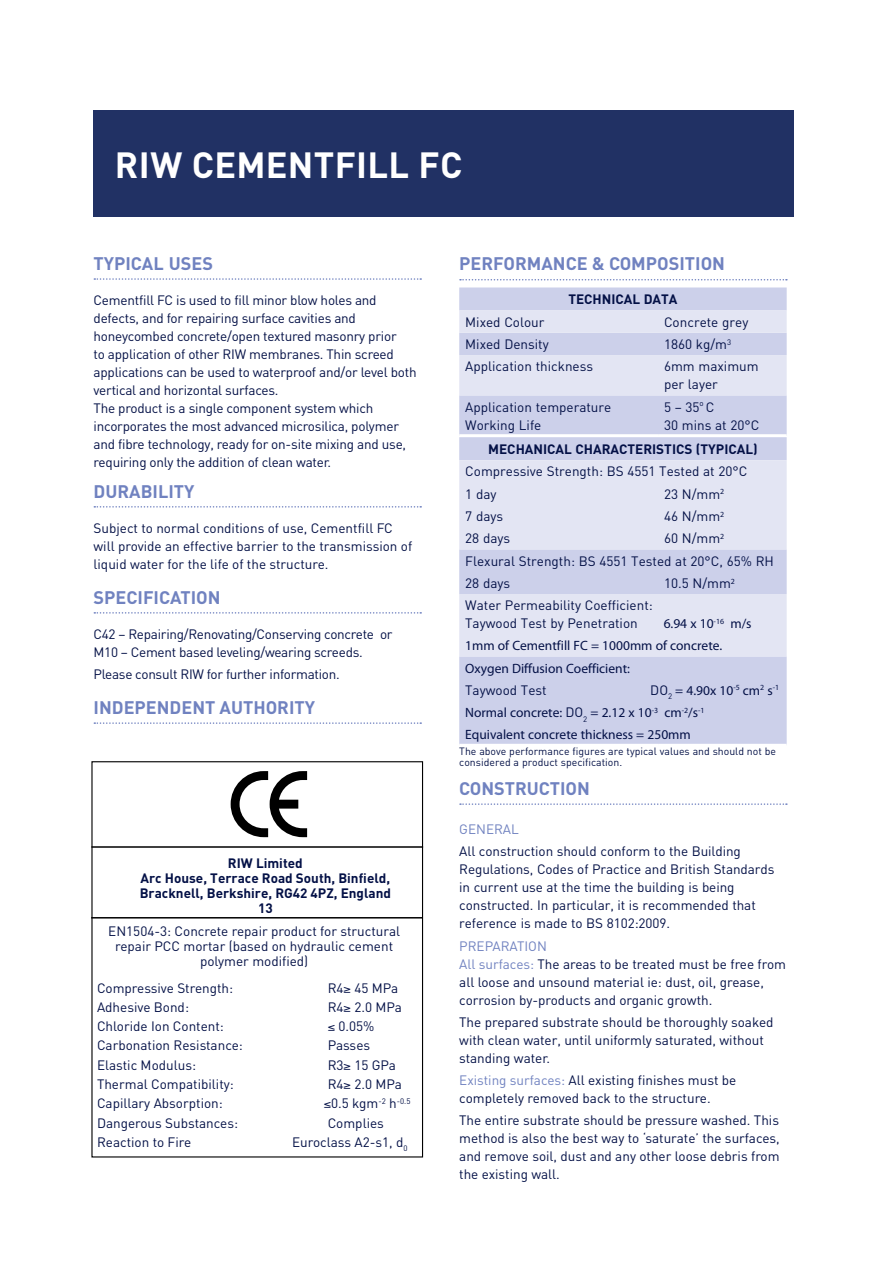
<style>
.page{position:relative;width:893px;height:1263px;background:#fff}
.page>*{position:absolute;margin:0;border:0;box-sizing:border-box;transform-origin:0 0}
.t1{font:700 36px "DIN";letter-spacing:.005em;color:#fff}
.t2{font:700 18px "DIN";color:#7082c0}
.t3{font:13.5px/18px "DIN";color:#031046}
.t4{font:13.5px/22.2px "Myriad Pro";color:#031046}
.t5{font:700 13.5px/15px "DIN";color:#031046;text-align:center}
.t6{font:13.5px/18px "DIN";letter-spacing:-.02em;color:#031046}
.t7{font:13.5px "DIN";color:#7082c0}
.t8{font:10.5px/10.5px "DIN";color:#031046}
.s1{font-family:"DIN"}
.s2{color:#7082c0}
</style>
<div class="page">
<div style="left:94px;top:111px;width:700px;height:106px;background:#213164"></div>
<svg style="left:94px;top:278px;width:327px;height:2px"></svg>
<svg style="left:94px;top:506px;width:327px;height:2px"></svg>
<svg style="left:94px;top:612px;width:327px;height:2px"></svg>
<svg style="left:94px;top:722px;width:327px;height:2px"></svg>
<svg style="left:460px;top:279px;width:327px;height:1px"></svg>
<svg style="left:460px;top:803px;width:327px;height:2px"></svg>
<div style="left:459px;top:287px;width:328px;height:147px;background:#ccd0ea"></div>
<svg style="left:459px;top:310px;width:328px;height:85px"></svg>
<div style="left:459px;top:437px;width:328px;height:307px;background:#ccd0ea"></div>
<svg style="left:459px;top:460px;width:328px;height:196px;fill:#e3e5f3"></svg>
<svg style="left:231px;top:771px;width:76px;height:66px"></svg>
<div style="left:91px;top:761px;width:332px;height:396px;border:1px solid #000"></div>
<hr style="left:91px;top:917px;width:332px;height:1px;background:#000">
<hr style="left:91px;top:846px;width:332px;height:2px;background:#000">
<h1 class="t1" style="left:115px;top:141px;width:349px">RIW CEMENTFILL FC</h1>
<h2 class="t2" style="left:94px;top:251px;width:121px">TYPICAL USES</h2>
<p class="t3" style="left:94px;top:291px;width:325px">Cementfill FC is used to fill minor blow holes and defects, and for repairing surface cavities and honeycombed concrete/open textured masonry prior<br>to application of other RIW membranes. Thin screed applications can be used to waterproof and/or level both vertical and horizontal surfaces.<br>The product is a single component system which incorporates the most advanced microsilica, polymer and fibre technology, ready for on-site mixing and use, requiring only the addition of clean water.</p>
<h2 class="t2" style="left:94px;top:479px;width:102px">DURABILITY</h2>
<p class="t3" style="left:94px;top:519px;width:320px">Subject to normal conditions of use, Cementfill FC will provide an effective barrier to the transmission of liquid water for the life of the structure.</p>
<h2 class="t2" style="left:94px;top:585px;width:129px">SPECIFICATION</h2>
<p class="t6" style="left:94px;top:625px;width:300px">C42 – Repairing/Renovating/Conserving concrete or<br>M10 – Cement based leveling/wearing screeds.</p>
<p class="t6" style="left:94px;top:665px;width:248px">Please consult RIW for further information.</p>
<h2 class="t2" style="left:94px;top:695px;width:223px">INDEPENDENT AUTHORITY</h2>
<p class="t5" style="left:140px;top:855px;width:253px">RIW Limited<br>Arc House, Terrace Road South, Binfield,<br>Bracknell, Berkshire, RG42 4PZ, England<br>13</p>
<p class="t3" style="left:108px;top:924px;width:293px;line-height:15px;text-align:center">EN1504-3: Concrete repair product for structural repair PCC mortar (based on hydraulic cement polymer modified)</p>
<p class="t3" style="left:97px;top:979px;width:138px">Compressive Strength:</p>
<p class="t3" style="left:328px;top:979px;width:72px">R4≥ 45 MPa</p>
<p class="t3" style="left:97px;top:998px;width:94px">Adhesive Bond:</p>
<p class="t3" style="left:328px;top:998px;width:76px">R4≥ 2.0 MPa</p>
<p class="t3" style="left:97px;top:1017px;width:128px">Chloride Ion Content:</p>
<p class="t3" style="left:328px;top:1017px;width:48px">≤ 0.05%</p>
<p class="t3" style="left:97px;top:1037px;width:147px">Carbonation Resistance:</p>
<p class="t3" style="left:328px;top:1037px;width:44px">Passes</p>
<p class="t3" style="left:97px;top:1056px;width:101px">Elastic Modulus:</p>
<p class="t3" style="left:328px;top:1056px;width:70px">R3≥ 15 GPa</p>
<p class="t3" style="left:97px;top:1075px;width:138px">Thermal Compatibility:</p>
<p class="t3" style="left:328px;top:1075px;width:76px">R4≥ 2.0 MPa</p>
<p class="t3" style="left:97px;top:1094px;width:127px">Capillary Absorption:</p>
<p class="t3" style="left:324px;top:1094px;width:88px">≤0.5 kgm<sup>-2</sup> h<sup>-0.5</sup></p>
<p class="t3" style="left:97px;top:1114px;width:143px">Dangerous Substances:</p>
<p class="t3" style="left:328px;top:1114px;width:58px">Complies</p>
<p class="t3" style="left:97px;top:1133px;width:96px">Reaction to Fire</p>
<p class="t3" style="left:292px;top:1133px;width:117px">Euroclass A2-s1, d<sub>0</sub></p>
<h2 class="t2" style="left:459px;top:252px;width:267px">PERFORMANCE &amp; COMPOSITION</h2>
<p class="t5" style="left:568px;top:292px;width:111px">TECHNICAL DATA</p>
<p class="t3" style="left:465px;top:313px;width:81px">Mixed Colour</p>
<p class="t3" style="left:664px;top:313px;width:86px">Concrete grey</p>
<p class="t3" style="left:465px;top:335px;width:85px">Mixed Density</p>
<p class="t3" style="left:664px;top:335px;width:69px">1860 kg/m<sup>3</sup></p>
<p class="t3" style="left:465px;top:358px;width:129px">Application thickness</p>
<p class="t3" style="left:664px;top:358px;width:96px">6mm maximum per layer</p>
<p class="t3" style="left:465px;top:398px;width:148px">Application temperature<br>Working Life</p>
<p class="t3" style="left:664px;top:398px;width:97px">5 – 35<sup>o</sup> C<br>30 mins at 20°C</p>
<p class="t5" style="left:488px;top:441px;width:271px">MECHANICAL CHARACTERISTICS (TYPICAL)</p>
<p class="t3" style="left:465px;top:461px;width:284px;line-height:22.4px">Compressive Strength: BS 4551 Tested at 20°C<br>1 day</p>
<p class="t3" style="left:664px;top:485px;width:62px">23 N/mm<sup>2</sup></p>
<p class="t3" style="left:465px;top:507px;width:39px">7 days</p>
<p class="t3" style="left:664px;top:507px;width:62px">46 N/mm<sup>2</sup></p>
<p class="t3" style="left:465px;top:530px;width:46px">28 days</p>
<p class="t3" style="left:465px;top:527px;width:310px;line-height:22.4px;text-indent:199px">60 N/mm<sup>2<br></sup>Flexural Strength: BS 4551 Tested at 20°C, 65% RH<br>28 days</p>
<p class="t3" style="left:664px;top:574px;width:72px">10.5 N/mm<sup>2</sup></p>
<p class="t3" style="left:465px;top:597px;width:189px">Water Permeability Coefficient:<br>Taywood Test by Penetration</p>
<p class="t4" style="left:465px;top:612px;width:288px;text-indent:198px">6.94 x 10<sup>-16</sup> m/s<br>1mm of Cementfill FC = 1000mm of concrete.<br>Oxygen Diffusion Coefficient:</p>
<p class="t3" style="left:465px;top:681px;width:83px">Taywood Test</p>
<p class="t4" style="left:465px;top:679px;width:315px;text-indent:185px"><span class="s1">DO</span><sub>2</sub> = 4.90x 10<sup>-5</sup> cm<sup>2</sup> s<sup>-1<br></sup>Normal concrete: <span class="s1">DO</span><sub>2</sub> = 2.12 x 10<sup>-3</sup> cm<sup>-2</sup>/s<sup>-1<br></sup>Equivalent concrete thickness = 250mm</p>
<p class="t8" style="left:459px;top:746px;width:318px">The above performance figures are typical values and should not be considered a product specification.</p>
<h2 class="t2" style="left:459px;top:776px;width:132px">CONSTRUCTION</h2>
<p class="t7" style="left:459px;top:822px;width:61px">GENERAL</p>
<p class="t3" style="left:459px;top:843px;width:317px">All construction should conform to the Building Regulations, Codes of Practice and British Standards in current use at the time the building is being constructed. In particular, it is recommended that reference is made to BS 8102:2009.</p>
<p class="t3" style="left:459px;top:937px;width:328px"><span class="s2">PREPARATION<br>All surfaces:</span> The areas to be treated must be free from all loose and unsound material ie: dust, oil, grease, corrosion by-products and organic growth.</p>
<p class="t3" style="left:459px;top:1013px;width:316px">The prepared substrate should be thoroughly soaked with clean water, until uniformly saturated, without standing water.</p>
<p class="t3" style="left:459px;top:1071px;width:279px"><span class="s2">Existing surfaces:</span> All existing finishes must be completely removed back to the structure.</p>
<p class="t3" style="left:459px;top:1112px;width:322px;text-align:justify">The entire substrate should be pressure washed. This method is also the best way to ‘saturate’ the surfaces, and remove soil, dust and any other loose debris from the existing wall.</p>
</div>
